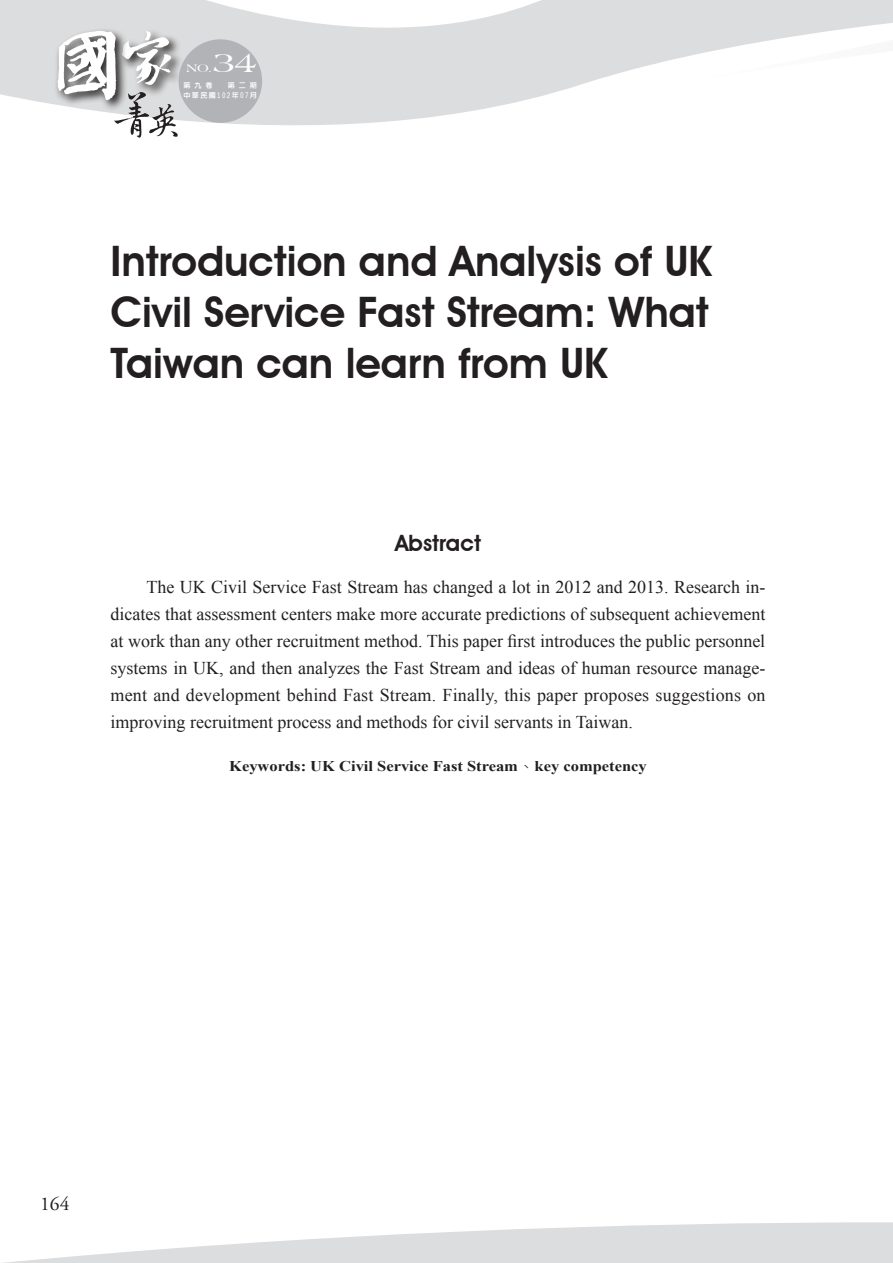
<style>
.page{position:relative;width:893px;height:1263px;background:#fff}
.page>*{position:absolute;margin:0;border:0;box-sizing:border-box;transform-origin:0 0}
.t1{font:600 42px/51px "Avant Garde IT Cby BT";color:#231f20;text-align:justify}
.t2{font:28.35px "Americana BT";color:#fff;scale:1.27 1}
.t3{font:600 22.5px "Avant Garde IT Cby BT";color:#231f20}
.t4{font:19.5px "Adobe Garamond Pro";color:#231f20}
.t5{font:18px/27px "Times New Roman";color:#231f20;text-align:justify}
.t6{font:700 14.85px "Times New Roman";color:#231f20;scale:1.11 1}
.t7{font:11.4px "Americana BT";color:#fff;scale:1.27 1}
.t8{font:800 7.2px/10.4px "AR Hei B5";letter-spacing:.18em;color:#fff}
.s1{font-family:"DF Hei Std W3";font-weight:400}
</style>
<div class="page">
<svg style="left:0;top:0;width:621px;height:104px;background:#e0e1e2"></svg>
<svg style="left:621px;top:0;width:272px;height:73px"></svg>
<svg style="left:54px;top:27px;width:3px;height:78px"></svg>
<svg style="left:57px;top:0;width:513px;height:138px"></svg>
<div style="left:179px;top:39px;width:83px;height:84px;background:#b2b3b7;border-radius:50%"></div>
<svg style="left:3px;top:1222px;width:890px;height:41px"></svg>
<p class="t7" style="left:186px;top:62px;width:22px">NO.</p>
<h2 class="t2" style="left:213px;top:46px;width:37px">34</h2>
<p class="t8" style="left:183px;top:80px;width:75px">第九卷　第二期中華民國102年07月</p>
<h1 class="t1" style="left:111px;top:236px;width:603px">Introduction and Analysis of UK Civil Service Fast Stream: What Taiwan can learn from UK</h1>
<p class="t3" style="left:395px;top:530px;width:87px">Abstract</p>
<p class="t5" style="left:111px;top:573px;width:656px;text-indent:36px">The UK Civil Service Fast Stream has changed a lot in 2012 and 2013. Research in&shy;dicates that assessment centers make more accurate predictions of subsequent achievement at work than any other recruitment method. This paper first introduces the public personnel systems in UK, and then analyzes the Fast Stream and ideas of human resource manage&shy;ment and development behind Fast Stream. Finally, this paper proposes suggestions on improving recruitment process and methods for civil servants in Taiwan.</p>
<p class="t6" style="left:229px;top:756px;width:378px">Keywords: UK Civil Service Fast Stream<span class="s1">、</span>key competency</p>
<p class="t4" style="left:40px;top:1192px;width:31px">164</p>
</div>
